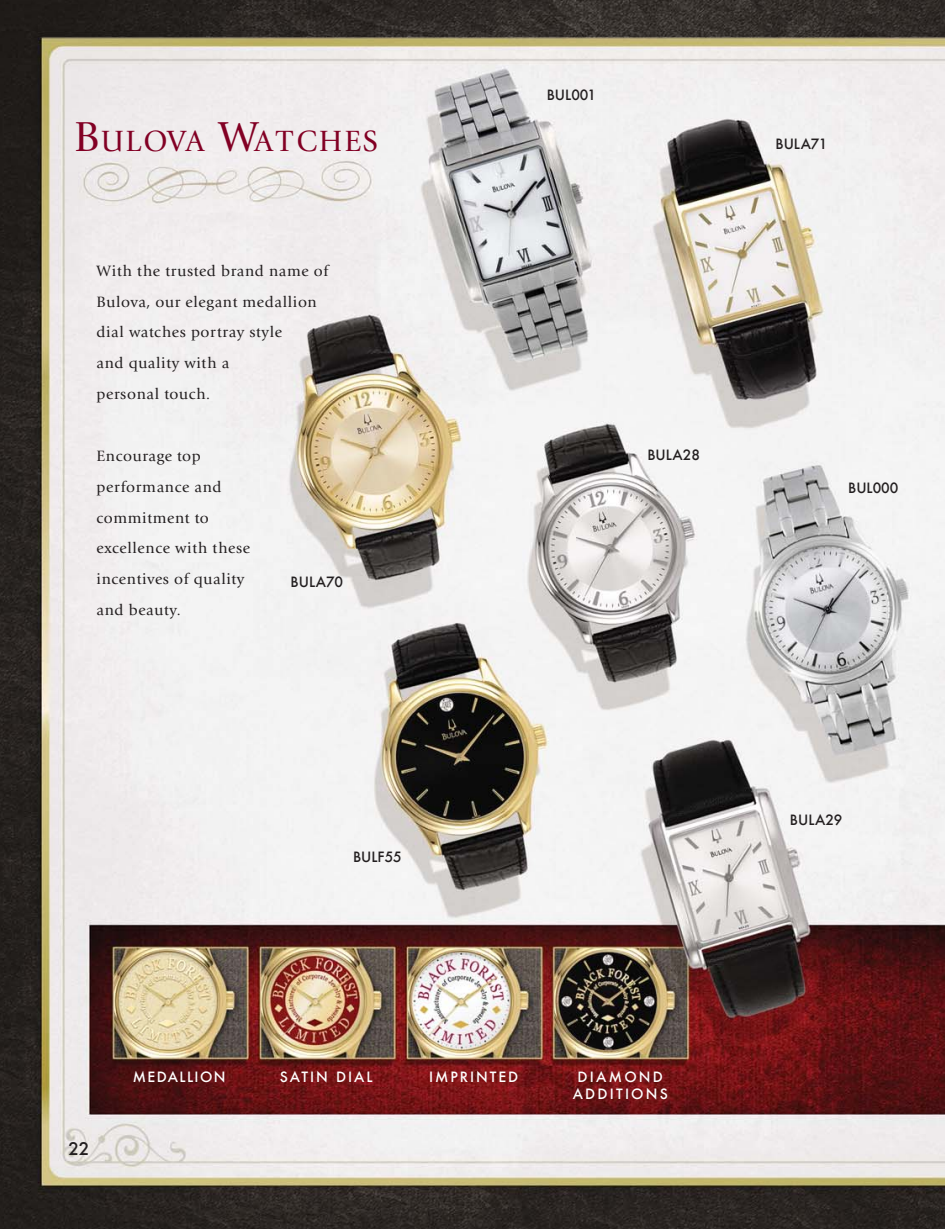
<style>
.page{position:relative;width:945px;height:1229px;background:#fff}
.page>*{position:absolute;margin:0;border:0;box-sizing:border-box;transform-origin:0 0}
.t1{font:30.28px "Giovanni ITC";letter-spacing:.055em;color:#820024}
.t2{font:500 16.97px "Futura";color:#231f20}
.t3{font:15.4px/30.8px "Giovanni ITC";letter-spacing:.04em;color:#231f20}
.t4{font:500 13.83px "Futura";color:#231f20}
.t5{font:500 13.83px "Futura";letter-spacing:.14em;color:#fff}
.t6{font:500 13.83px/17px "Futura";letter-spacing:.16em;color:#fff;text-align:center}
.t7{font:500 13.83px "Futura";letter-spacing:.1em;color:#fff}
.s1{font-size:43.23px}
</style>
<div class="page">
<img style="left:0;top:0;width:945px;height:1228px">
<h1 class="t1" style="left:74px;top:129px;width:305px"><span class="s1">B</span>ULOVA <span class="s1">W</span>ATCHES</h1>
<p class="t3" style="left:97px;top:257px;width:234px">With the trusted brand name of<br>Bulova, our elegant medallion dial watches portray style<br>and quality with a<br>personal touch.</p>
<p class="t3" style="left:97px;top:442px;width:155px">Encourage top performance and commitment to excellence with these incentives of quality and beauty.</p>
<p class="t4" style="left:291px;top:572px;width:54px">BULA70</p>
<p class="t4" style="left:353px;top:847px;width:50px">BULF55</p>
<p class="t4" style="left:547px;top:86px;width:51px">BUL001</p>
<p class="t4" style="left:775px;top:134px;width:53px">BULA71</p>
<p class="t4" style="left:647px;top:446px;width:54px">BULA28</p>
<p class="t4" style="left:848px;top:479px;width:52px">BUL000</p>
<p class="t4" style="left:790px;top:811px;width:54px">BULA29</p>
<p class="t2" style="left:68px;top:1137px;width:22px">22</p>
<p class="t7" style="left:133px;top:1067px;width:94px">MEDALLION</p>
<p class="t5" style="left:280px;top:1067px;width:94px">SATIN DIAL</p>
<p class="t5" style="left:429px;top:1067px;width:91px">IMPRINTED</p>
<p class="t6" style="left:573px;top:1067px;width:97px">DIAMOND<br>ADDITIONS</p>
</div>
